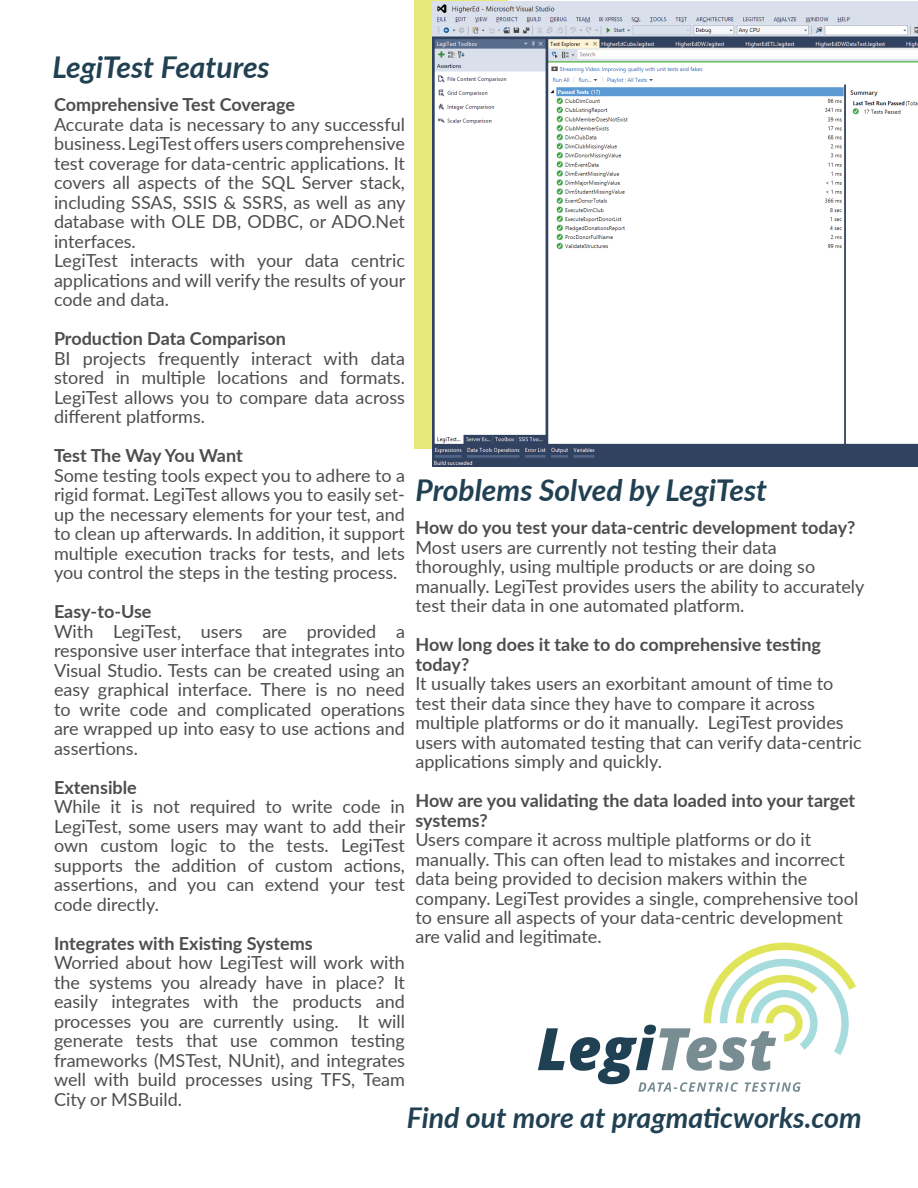
<style>
.page{position:relative;width:918px;height:1188px;background:#fff}
.page>*{position:absolute;margin:0;border:0;box-sizing:border-box;transform-origin:0 0}
.t1{font:italic 700 30px "Lato";color:#214153}
.t2{font:italic 700 28.5px "Lato";color:#214153}
.t3{font:18px/19.5px "Lato";color:#4d4d4f;text-align:justify}
.t4{font:700 18px/19.5px "Lato";color:#4d4d4f}
</style>
<div class="page">
<div style="left:414px;top:0;width:94px;height:448px;background:#e6e978"></div>
<svg style="left:538px;top:943px;width:318px;height:149px"></svg>
<img style="left:433px;top:1px;width:485px;height:465px">
<h1 class="t1" style="left:52px;top:45px;width:219px">LegiTest Features</h1>
<p class="t4" style="left:54px;top:94px;width:242px">Comprehensive Test Coverage</p>
<p class="t3" style="left:54px;top:114px;width:353px;text-align:left">Accurate data is necessary to any successful business. LegiTest offers users comprehensive test coverage for data-centric applications. It covers all aspects of the SQL Server stack, including SSAS, SSIS &amp; SSRS, as well as any database with OLE DB, ODBC, or ADO.Net interfaces.<br>LegiTest interacts with your data centric applications and will verify the results of your code and data.</p>
<p class="t4" style="left:54px;top:328px;width:234px">Production Data Comparison</p>
<p class="t3" style="left:54px;top:348px;width:352px">BI projects frequently interact with data stored in multiple locations and formats.<br>LegiTest allows you to compare data across different platforms.</p>
<p class="t4" style="left:54px;top:445px;width:190px">Test The Way You Want</p>
<p class="t3" style="left:54px;top:465px;width:352px">Some testing tools expect you to adhere to a rigid format. LegiTest allows you to easily set&shy;up the necessary elements for your test, and to clean up afterwards. In addition, it support multiple execution tracks for tests, and lets you control the steps in the testing process.</p>
<p class="t4" style="left:54px;top:601px;width:99px">Easy-to-Use</p>
<p class="t3" style="left:54px;top:621px;width:352px">With LegiTest, users are provided a responsive user interface that integrates into Visual Studio. Tests can be created using an easy graphical interface. There is no need to write code and complicated operations are wrapped up into easy to use actions and assertions.</p>
<p class="t4" style="left:54px;top:777px;width:84px">Extensible</p>
<p class="t3" style="left:54px;top:796px;width:353px">While it is not required to write code in LegiTest, some users may want to add their own custom logic to the tests. LegiTest supports the addition of custom actions, assertions, and you can extend your test code directly.</p>
<p class="t4" style="left:54px;top:933px;width:260px">Integrates with Existing Systems</p>
<p class="t3" style="left:54px;top:952px;width:352px">Worried about how LegiTest will work with the systems you already have in place? It easily integrates with the products and processes you are currently using. It will generate tests that use common testing frameworks (MSTest, NUnit), and integrates well with build processes using TFS, Team City or MSBuild.</p>
<h1 class="t1" style="left:416px;top:468px;width:353px">Problems Solved by LegiTest</h1>
<p class="t4" style="left:416px;top:517px;width:441px">How do you test your data-centric development today?</p>
<p class="t3" style="left:416px;top:537px;width:450px;text-align:left">Most users are currently not testing their data thoroughly, using multiple products or are doing so manually. LegiTest provides users the ability to accurately test their data in one automated platform.</p>
<p class="t4" style="left:416px;top:634px;width:407px">How long does it take to do comprehensive testing today?</p>
<p class="t3" style="left:416px;top:673px;width:448px;text-align:left">It usually takes users an exorbitant amount of time to test their data since they have to compare it across multiple platforms or do it manually. LegiTest provides users with automated testing that can verify data-centric applications simply and quickly.</p>
<p class="t4" style="left:416px;top:790px;width:441px">How are you validating the data loaded into your target systems?</p>
<p class="t3" style="left:416px;top:829px;width:444px;text-align:left">Users compare it across multiple platforms or do it manually. This can often lead to mistakes and incorrect data being provided to decision makers within the company. LegiTest provides a single, comprehensive tool to ensure all aspects of your data-centric development are valid and legitimate.</p>
<h2 class="t2" style="left:407px;top:1097px;width:456px">Find out more at pragmaticworks.com</h2>
</div>
